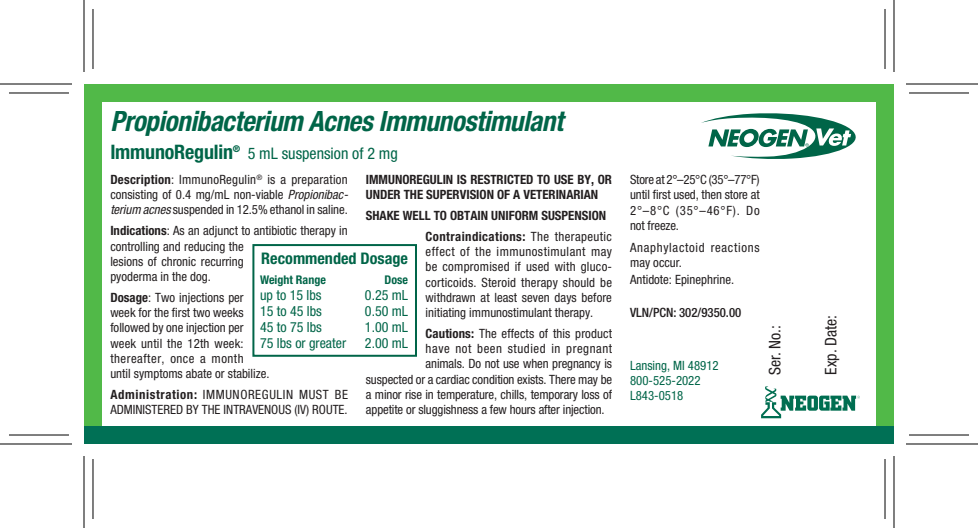
<style>
.page{position:relative;width:978px;height:528px;background:#fff}
.page>*{position:absolute;margin:0;border:0;box-sizing:border-box;transform-origin:0 0}
.t1{font:italic 700 condensed 28px "Helvetica Neue";letter-spacing:-.015em;color:#006548}
.t2{font:700 condensed 20px "Helvetica Neue";letter-spacing:-.01em;color:#006548}
.t3{font:condensed 16px "Helvetica Neue";color:#006548}
.t4{font:700 condensed 16px "Helvetica Neue";color:#006548}
.t5{font:condensed 16px "Helvetica Neue";color:#231f20}
.t6{font:condensed 14px "Helvetica Neue";color:#006548}
.t7{font:condensed 12.8px/15.2px "Helvetica Neue";color:#231f20;text-align:justify}
.t8{font:700 condensed 12.8px/15.2px "Helvetica Neue";color:#231f20}
.t9{font:condensed 12.8px "Helvetica Neue";color:#006548}
.t10{font:condensed 12.8px/14.8px "Helvetica Neue";letter-spacing:.055em;color:#231f20}
.t11{font:condensed 12.8px "Helvetica Neue";letter-spacing:.045em;color:#231f20}
.t12{font:500 condensed 12.8px "Helvetica Neue";color:#231f20}
.t13{font:700 condensed 12px "Helvetica Neue";color:#006548}
.s1{font-weight:700}
.s2{font-style:italic}
</style>
<div class="page">
<div style="left:252px;top:244px;width:165px;height:113px;border:2px solid #006548"></div>
<div style="left:84px;top:84px;width:810px;height:18px;background:#51b948"></div>
<div style="left:84px;top:84px;width:18px;height:360px;background:#51b948"></div>
<div style="left:876px;top:84px;width:18px;height:360px;background:#51b948"></div>
<div style="left:84px;top:426px;width:810px;height:18px;background:#007055"></div>
<svg style="left:761px;top:386px;width:99px;height:32px"></svg>
<svg style="left:701px;top:113px;width:155px;height:46px"></svg>
<hr style="left:9px;top:92px;width:60px;height:2px;background:#000">
<hr style="left:909px;top:92px;width:60px;height:2px;background:#000">
<hr style="left:9px;top:434px;width:60px;height:2px;background:#000">
<hr style="left:909px;top:434px;width:60px;height:2px;background:#000">
<hr style="left:92px;top:9px;width:2px;height:60px;background:#000">
<hr style="left:92px;top:459px;width:2px;height:60px;background:#000">
<hr style="left:884px;top:9px;width:2px;height:60px;background:#000">
<hr style="left:884px;top:459px;width:2px;height:60px;background:#000">
<hr style="left:0;top:83px;width:72px;height:2px;background:#000">
<hr style="left:906px;top:83px;width:72px;height:2px;background:#000">
<hr style="left:0;top:443px;width:72px;height:2px;background:#000">
<hr style="left:906px;top:443px;width:72px;height:2px;background:#000">
<hr style="left:83px;top:0;width:2px;height:72px;background:#000">
<hr style="left:83px;top:456px;width:2px;height:72px;background:#000">
<hr style="left:893px;top:0;width:2px;height:72px;background:#000">
<hr style="left:893px;top:456px;width:2px;height:72px;background:#000">
<p class="t1" style="left:110px;top:104px;width:454px">Propionibacterium Acnes Immunostimulant</p>
<p class="t2" style="left:110px;top:140px;width:131px">ImmunoRegulin<sup>®</sup></p>
<p class="t3" style="left:248px;top:144px;width:152px">5 mL suspension of 2 mg</p>
<p class="t8" style="left:366px;top:172px;width:248px">IMMUNOREGULIN IS RESTRICTED TO USE BY, OR<br>UNDER THE SUPERVISION OF A VETERINARIAN</p>
<p class="t8" style="left:366px;top:208px;width:242px">SHAKE WELL TO OBTAIN UNIFORM SUSPENSION</p>
<p class="t7" style="left:426px;top:229px;width:188px"><span class="s1">Contraindications:</span> The therapeutic effect of the immunostimulant may be compromised if used with gluco&shy;corticoids. Steroid therapy should be withdrawn at least seven days before initiating immunostimulant therapy.</p>
<p class="t7" style="left:426px;top:326px;width:188px"><span class="s1">Cautions:</span> The effects of this product</p>
<p class="t11" style="left:426px;top:341px;width:188px">have not been studied in pregnant</p>
<p class="t7" style="left:426px;top:356px;width:188px">animals. Do not use when pregnancy is</p>
<p class="t7" style="left:366px;top:371px;width:248px">suspected or a cardiac condition exists. There may be</p>
<p class="t7" style="left:366px;top:387px;width:248px">a minor rise in temperature, chills, temporary loss of</p>
<p class="t7" style="left:366px;top:402px;width:240px">appetite or sluggishness a few hours after injection.</p>
<p class="t7" style="left:110px;top:172px;width:239px"><span class="s1">Description</span>: ImmunoRegulin<sup>®</sup> is a preparation consisting of 0.4 mg/mL non-viable <span class="s2">Propionibac&shy;terium acnes</span> suspended in 12.5% ethanol in saline.</p>
<p class="t7" style="left:110px;top:223px;width:239px;text-align:left"><span class="s1">Indications</span>: As an adjunct to antibiotic therapy in controlling and reducing the<br>lesions of chronic recurring<br>pyoderma in the dog.</p>
<p class="t7" style="left:110px;top:290px;width:161px;text-align:left"><span class="s1">Dosage</span>: Two injections per week for the first two weeks followed by one injection per week until the 12th week: thereafter, once a month<br>until symptoms abate or stabilize.</p>
<p class="t7" style="left:110px;top:387px;width:239px"><span class="s1">Administration:</span> IMMUNOREGULIN MUST BE<br>ADMINISTERED BY THE INTRAVENOUS (IV) ROUTE.</p>
<p class="t4" style="left:261px;top:249px;width:148px">Recommended Dosage</p>
<p class="t13" style="left:260px;top:272px;width:67px">Weight Range</p>
<p class="t13" style="left:385px;top:272px;width:25px">Dose</p>
<p class="t6" style="left:260px;top:287px;width:63px">up to 15 lbs</p>
<p class="t6" style="left:365px;top:287px;width:45px">0.25 mL</p>
<p class="t6" style="left:260px;top:303px;width:63px">15 to 45 lbs</p>
<p class="t6" style="left:365px;top:303px;width:45px">0.50 mL</p>
<p class="t6" style="left:260px;top:319px;width:63px">45 to 75 lbs</p>
<p class="t6" style="left:365px;top:319px;width:45px">1.00 mL</p>
<p class="t6" style="left:260px;top:335px;width:88px">75 lbs or greater</p>
<p class="t6" style="left:365px;top:335px;width:45px">2.00 mL</p>
<p class="t7" style="left:630px;top:172px;width:131px">Store at 2°–25°C (35°–77°F) until first used, then store at 2°–8°C (35°–46°F). Do not freeze.</p>
<p class="t10" style="left:630px;top:240px;width:131px">Anaphylactoid reactions may occur.</p>
<p class="t7" style="left:630px;top:272px;width:106px">Antidote: Epinephrine.</p>
<p class="t12" style="left:630px;top:305px;width:113px">VLN/PCN: 302/9350.00</p>
<p class="t9" style="left:630px;top:358px;width:90px">Lansing, MI 48912</p>
<p class="t9" style="left:630px;top:373px;width:72px">800-525-2022</p>
<p class="t9" style="left:630px;top:388px;width:55px">L843-0518</p>
<p class="t5" style="left:766px;top:375px;width:51px;rotate:-90deg">Ser. No.:</p>
<p class="t5" style="left:822px;top:375px;width:61px;rotate:-90deg">Exp. Date:</p>
</div>
